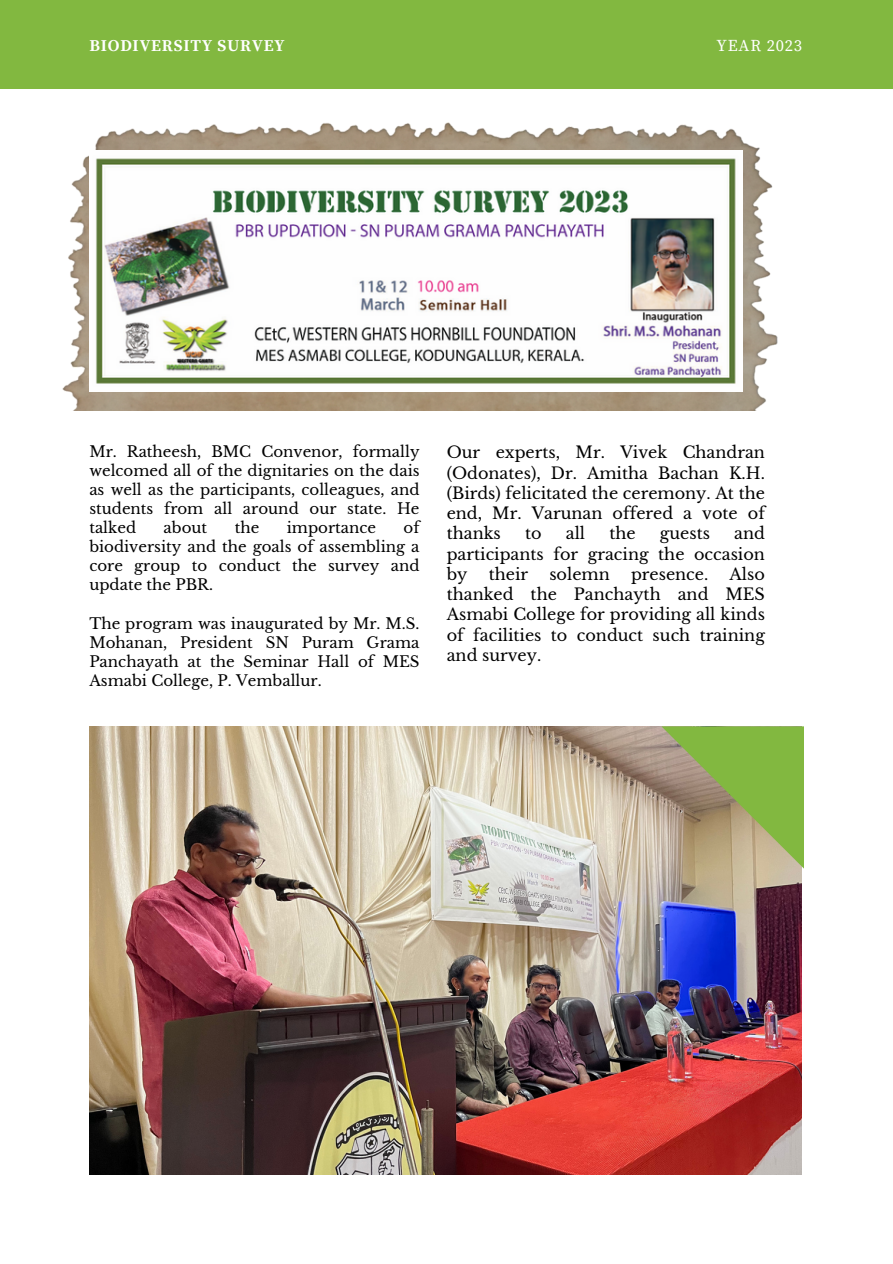
<style>
.page{position:relative;width:893px;height:1264px;background:#fff}
.page>*{position:absolute;margin:0;border:0;box-sizing:border-box;transform-origin:0 0}
.t1{font:700 16.5px "Source Serif Pro";letter-spacing:.05em;color:#fff}
.t2{font:16.5px "Source Serif Pro";letter-spacing:.05em;color:#fff}
.t3{font:16.05px/20.2px "Libre Baskerville";color:#000;text-align:justify}
.t4{font:15px/19.2px "Libre Baskerville";color:#000;text-align:justify}
</style>
<div class="page">
<div style="left:0;top:0;width:892px;height:89px;background:#82b840"></div>
<img style="left:89px;top:726px;width:712px;height:448px">
<svg style="left:661px;top:726px;width:143px;height:142px;background:#98a960"></svg>
<img style="left:62px;top:122px;width:715px;height:288px">
<img style="left:89px;top:151px;width:653px;height:241px">
<p class="t1" style="left:89px;top:36px;width:196px">BIODIVERSITY SURVEY</p>
<p class="t2" style="left:716px;top:36px;width:87px">YEAR 2023</p>
<h2 class="t4" style="left:89px;top:441px;width:332px">Mr. Ratheesh, BMC Convenor, formally welcomed all of the dignitaries on the dais as well as the participants, colleagues, and students from all around our state. He talked</h2>
<h2 class="t4" style="left:89px;top:518px;width:332px;text-indent:314px">of biodiversity and the goals of assembling a core group to conduct the survey and update the PBR.</h2>
<p class="t4" style="left:89px;top:614px;width:332px">The program was inaugurated by Mr. M.S.<br>Mohanan, President SN Puram Grama Panchayath at the Seminar Hall of MES Asmabi College, P. Vemballur.</p>
<h2 class="t4" style="left:164px;top:518px;width:45px">about</h2>
<h2 class="t4" style="left:235px;top:518px;width:26px">the</h2>
<h2 class="t4" style="left:287px;top:518px;width:91px">importance</h2>
<p class="t3" style="left:446px;top:442px;width:320px">Our experts, Mr. Vivek Chandran (Odonates), Dr. Amitha Bachan K.H. (Birds) felicitated the ceremony. At the end, Mr. Varunan offered a vote of thanks</p>
<p class="t3" style="left:446px;top:523px;width:320px;text-indent:287px">and participants for gracing the occasion by</p>
<p class="t3" style="left:525px;top:523px;width:18px">to</p>
<p class="t3" style="left:566px;top:523px;width:21px">all</p>
<p class="t3" style="left:609px;top:523px;width:28px">the</p>
<p class="t3" style="left:659px;top:523px;width:52px">guests</p>
<p class="t3" style="left:446px;top:564px;width:320px;text-indent:283px">Also thanked the Panchayth and MES Asmabi College for providing all kinds of facilities to conduct such training and survey.</p>
<p class="t3" style="left:488px;top:564px;width:41px">their</p>
<p class="t3" style="left:549px;top:564px;width:62px">solemn</p>
<p class="t3" style="left:631px;top:564px;width:79px">presence.</p>
</div>
